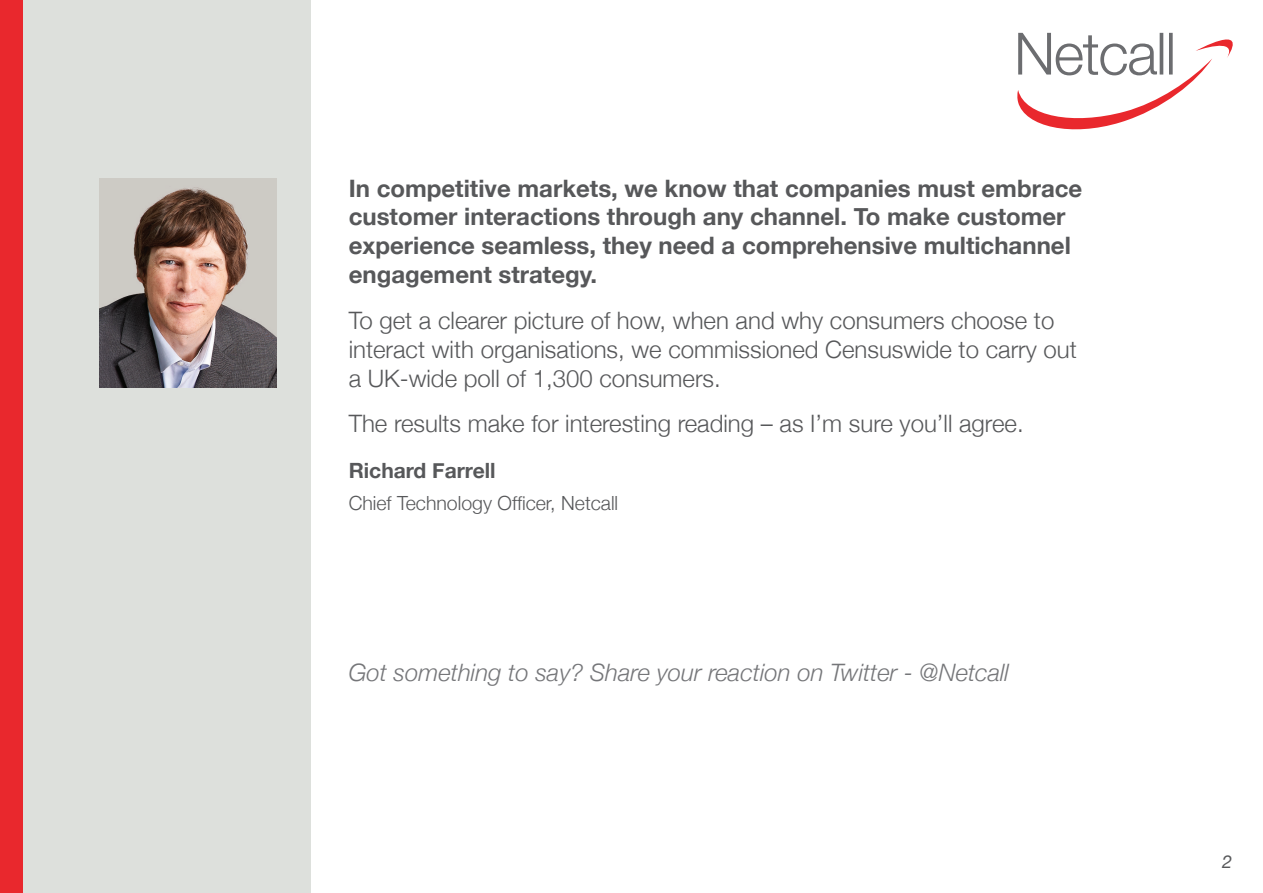
<style>
.page{position:relative;width:1263px;height:893px;background:#fff}
.page>*{position:absolute;margin:0;border:0;box-sizing:border-box;transform-origin:0 0}
.t1{font:300 24px/28.8px "Helvetica Neue";color:#57585a}
.t2{font:700 24px/28.8px "Helvetica Neue";color:#57585a}
.t3{font:italic 300 24px "Helvetica Neue";color:#757679}
.t4{font:700 21px "Helvetica Neue";color:#57585a}
.t5{font:300 19.5px "Helvetica Neue";color:#57585a}
.t6{font:italic 18px "Helvetica Neue";color:#57585a}
</style>
<div class="page">
<svg style="left:1017px;top:33px;width:216px;height:96px"></svg>
<div style="left:0;top:0;width:311px;height:893px;background:#dde0dc"></div>
<div style="left:0;top:0;width:23px;height:893px;background:#e9282d"></div>
<img style="left:100px;top:179px;width:176px;height:208px">
<p class="t2" style="left:349px;top:174px;width:735px">In competitive markets, we know that companies must embrace customer interactions through any channel. To make customer experience seamless, they need a comprehensive multichannel engagement strategy.</p>
<p class="t1" style="left:349px;top:305px;width:730px">To get a clearer picture of how, when and why consumers choose to interact with organisations, we commissioned Censuswide to carry out a UK-wide poll of 1,300 consumers.</p>
<p class="t1" style="left:349px;top:408px;width:676px">The results make for interesting reading – as I’m sure you’ll agree.</p>
<p class="t4" style="left:349px;top:454px;width:148px">Richard Farrell</p>
<p class="t5" style="left:349px;top:487px;width:271px">Chief Technology Officer, Netcall</p>
<p class="t3" style="left:349px;top:653px;width:662px">Got something to say? Share your reaction on Twitter - @Netcall</p>
<p class="t6" style="left:1222px;top:848px;width:12px">2</p>
</div>
